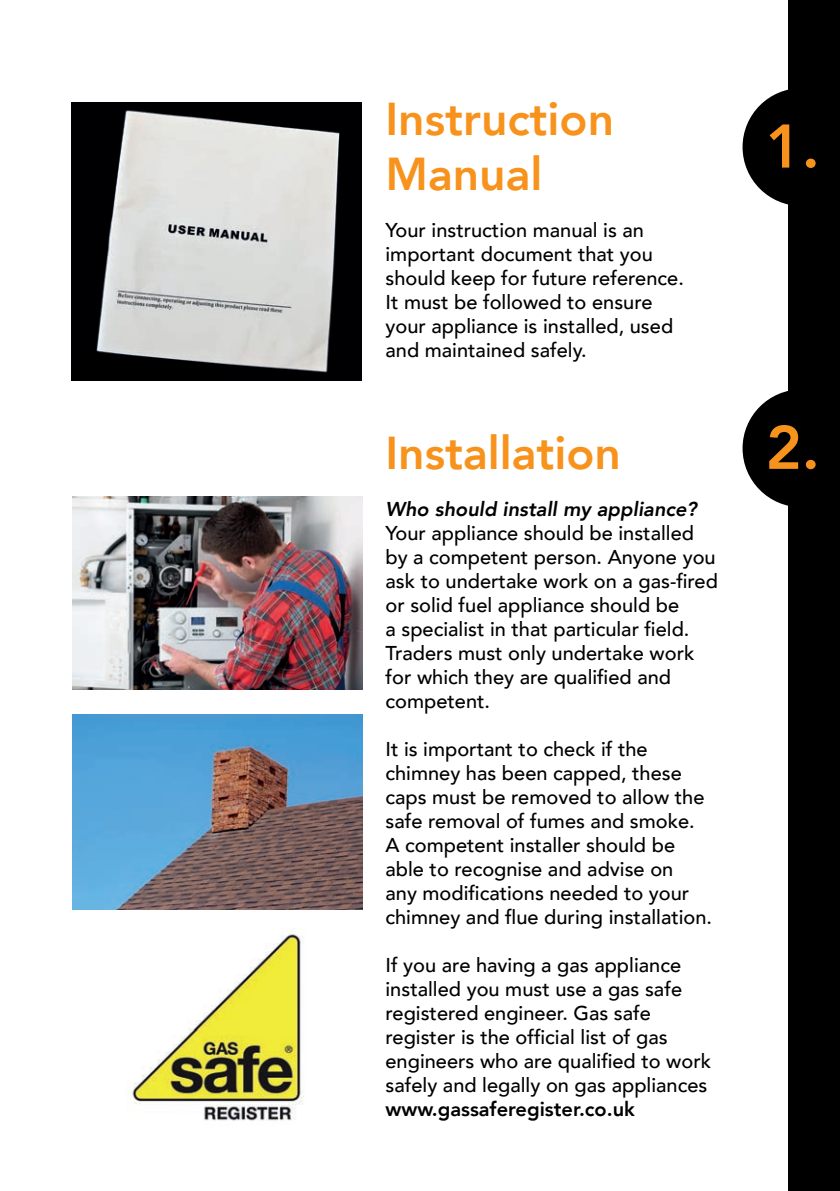
<style>
.page{position:relative;width:840px;height:1191px;background:#fff}
.page>*{position:absolute;margin:0;border:0;box-sizing:border-box;transform-origin:0 0}
.t1{font:800 60.8px "Avenir";color:#f7931d}
.t2{font:800 46px/55.2px "Avenir";color:#f7931d}
.t3{font:500 20px/24px "Avenir";color:#000001}
.t4{font:italic 800 20px "Avenir";color:#000001}
.t5{font:800 20px "Avenir";color:#000001}
</style>
<div class="page">
<img style="left:72px;top:103px;width:289px;height:277px">
<img style="left:72px;top:496px;width:290px;height:194px">
<img style="left:72px;top:715px;width:290px;height:194px">
<div style="left:788px;top:0;width:51px;height:1191px;background:#000001"></div>
<svg style="left:742px;top:391px;width:46px;height:115px"></svg>
<svg style="left:742px;top:89px;width:46px;height:116px"></svg>
<img style="left:126px;top:928px;width:178px;height:193px">
<p class="t2" style="left:385px;top:92px;width:230px">Instruction<br>Manual</p>
<p class="t3" style="left:385px;top:217px;width:300px">Your instruction manual is an important document that you should keep for future reference.<br>It must be followed to ensure your appliance is installed, used and maintained safely.</p>
<p class="t2" style="left:385px;top:425px;width:237px">Installation</p>
<p class="t4" style="left:385px;top:497px;width:313px">Who should install my appliance?</p>
<p class="t3" style="left:385px;top:520px;width:334px">Your appliance should be installed by a competent person. Anyone you ask to undertake work on a gas-fired or solid fuel appliance should be<br>a specialist in that particular field.<br>Traders must only undertake work for which they are qualified and competent.</p>
<p class="t3" style="left:385px;top:736px;width:328px">It is important to check if the chimney has been capped, these caps must be removed to allow the safe removal of fumes and smoke.<br>A competent installer should be able to recognise and advise on<br>any modifications needed to your chimney and flue during installation.</p>
<p class="t3" style="left:385px;top:952px;width:327px">If you are having a gas appliance installed you must use a gas safe registered engineer. Gas safe register is the official list of gas engineers who are qualified to work safely and legally on gas appliances</p>
<p class="t5" style="left:385px;top:1094px;width:251px">www.gassaferegister.co.uk</p>
<p class="t1" style="left:765px;top:99px;width:56px">1.</p>
<p class="t1" style="left:765px;top:400px;width:56px">2.</p>
</div>
